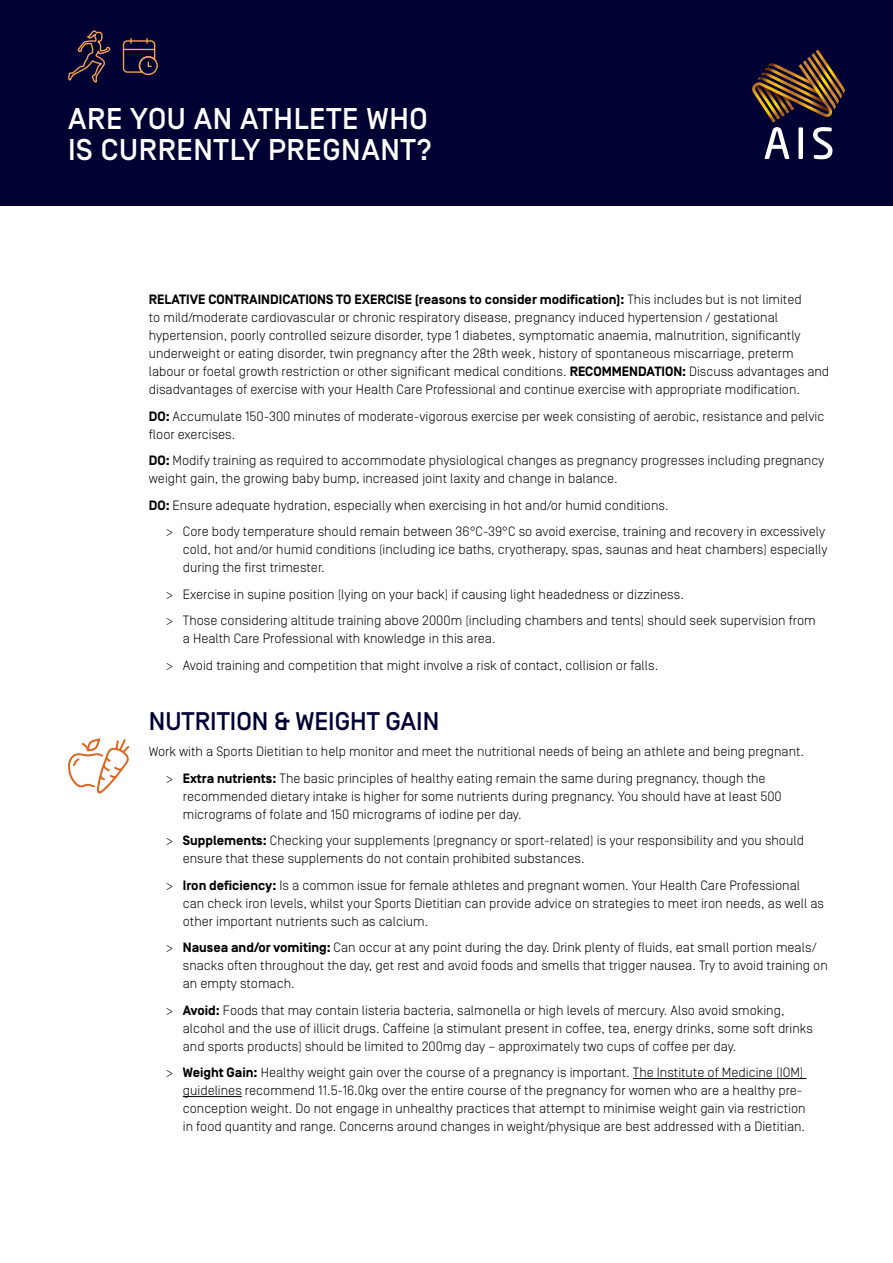
<style>
.page{position:relative;width:893px;height:1263px;background:#fff}
.page>*{position:absolute;margin:0;border:0;box-sizing:border-box;transform-origin:0 0}
.t1{font:500 30px/31.5px "Simplon Norm";letter-spacing:.02em;color:#fff}
.Heading_2{font:500 25.5px "Simplon Norm";color:#003}
.Bullets{font:300 13.5px/18px "Simplon Norm";color:#000}
.Body{font:300 13.5px/18px "Simplon Norm";color:#000}
.s1{font-weight:700}
</style>
<div class="page">
<div style="left:0;top:0;width:893px;height:205px;background:#003"></div>
<svg style="left:68px;top:30px;width:43px;height:53px"></svg>
<div style="left:139px;top:56px;width:19px;height:19px;border:1px solid #f9a356;border-radius:50%"></div>
<svg style="left:122px;top:39px;width:34px;height:34px"></svg>
<img style="left:752px;top:85px;width:2px;height:9px">
<svg style="left:757px;top:49px;width:88px;height:110px"></svg>
<img style="left:754px;top:82px;width:45px;height:21px">
<hr style="left:633px;top:1078px;width:174px;height:1px;background:#000">
<hr style="left:183px;top:1096px;width:59px;height:1px;background:#000">
<svg style="left:68px;top:738px;width:62px;height:56px"></svg>
<h1 class="t1" style="left:68px;top:104px;width:366px">ARE YOU AN ATHLETE WHO<br>IS CURRENTLY PREGNANT?</h1>
<p class="Body" style="left:149px;top:291px;width:682px"><span class="s1">RELATIVE CONTRAINDICATIONS TO EXERCISE (reasons to consider modification):</span> This includes but is not limited<br>to mild/moderate cardiovascular or chronic respiratory disease, pregnancy induced hypertension / gestational hypertension, poorly controlled seizure disorder, type 1 diabetes, symptomatic anaemia, malnutrition, significantly underweight or eating disorder, twin pregnancy after the 28th week, history of spontaneous miscarriage, preterm labour or foetal growth restriction or other significant medical conditions. <span class="s1">RECOMMENDATION:</span> Discuss advantages and disadvantages of exercise with your Health Care Professional and continue exercise with appropriate modification.</p>
<p class="Body" style="left:149px;top:407px;width:677px"><span class="s1">DO:</span> Accumulate 150-300 minutes of moderate-vigorous exercise per week consisting of aerobic, resistance and pelvic floor exercises.</p>
<p class="Body" style="left:149px;top:452px;width:677px"><span class="s1">DO:</span> Modify training as required to accommodate physiological changes as pregnancy progresses including pregnancy weight gain, the growing baby bump, increased joint laxity and change in balance.</p>
<p class="Body" style="left:149px;top:496px;width:521px"><span class="s1">DO:</span> Ensure adequate hydration, especially when exercising in hot and/or humid conditions.</p>
<p class="Bullets" style="left:183px;top:523px;width:646px;text-indent:-17px">&gt; Core body temperature should remain between 36°C-39°C so avoid exercise, training and recovery in excessively cold, hot and/or humid conditions (including ice baths, cryotherapy, spas, saunas and heat chambers) especially during the first trimester.</p>
<p class="Bullets" style="left:166px;top:585px;width:520px">&gt; Exercise in supine position (lying on your back) if causing light headedness or dizziness.</p>
<p class="Bullets" style="left:183px;top:612px;width:634px;text-indent:-17px">&gt; Those considering altitude training above 2000m (including chambers and tents) should seek supervision from a Health Care Professional with knowledge in this area.</p>
<p class="Bullets" style="left:166px;top:656px;width:494px">&gt; Avoid training and competition that might involve a risk of contact, collision or falls.</p>
<h2 class="Heading_2" style="left:149px;top:707px;width:292px">NUTRITION &amp; WEIGHT GAIN</h2>
<p class="Body" style="left:149px;top:743px;width:657px">Work with a Sports Dietitian to help monitor and meet the nutritional needs of being an athlete and being pregnant.</p>
<p class="Bullets" style="left:183px;top:769px;width:600px;text-indent:-17px">&gt; <span class="s1">Extra nutrients:</span> The basic principles of healthy eating remain the same during pregnancy, though the recommended dietary intake is higher for some nutrients during pregnancy. You should have at least 500 micrograms of folate and 150 micrograms of iodine per day.</p>
<p class="Bullets" style="left:183px;top:832px;width:623px;text-indent:-17px">&gt; <span class="s1">Supplements:</span> Checking your supplements (pregnancy or sport-related) is your responsibility and you should ensure that these supplements do not contain prohibited substances.</p>
<p class="Bullets" style="left:183px;top:876px;width:643px;text-indent:-17px">&gt; <span class="s1">Iron deficiency:</span> Is a common issue for female athletes and pregnant women. Your Health Care Professional can check iron levels, whilst your Sports Dietitian can provide advice on strategies to meet iron needs, as well as other important nutrients such as calcium.</p>
<p class="Bullets" style="left:183px;top:939px;width:646px;text-indent:-17px">&gt; <span class="s1">Nausea and/or vomiting:</span> Can occur at any point during the day. Drink plenty of fluids, eat small portion meals/ snacks often throughout the day, get rest and avoid foods and smells that trigger nausea. Try to avoid training on an empty stomach.</p>
<p class="Bullets" style="left:183px;top:1001px;width:631px;text-indent:-17px">&gt; <span class="s1">Avoid:</span> Foods that may contain listeria bacteria, salmonella or high levels of mercury. Also avoid smoking, alcohol and the use of illicit drugs. Caffeine (a stimulant present in coffee, tea, energy drinks, some soft drinks and sports products) should be limited to 200mg day – approximately two cups of coffee per day.</p>
<p class="Bullets" style="left:183px;top:1064px;width:624px;text-indent:-17px">&gt; <span class="s1">Weight Gain:</span> Healthy weight gain over the course of a pregnancy is important. The Institute of Medicine (IOM) guidelines recommend 11.5-16.0kg over the entire course of the pregnancy for women who are a healthy pre&shy;conception weight. Do not engage in unhealthy practices that attempt to minimise weight gain via restriction in food quantity and range. Concerns around changes in weight/physique are best addressed with a Dietitian.</p>
</div>
